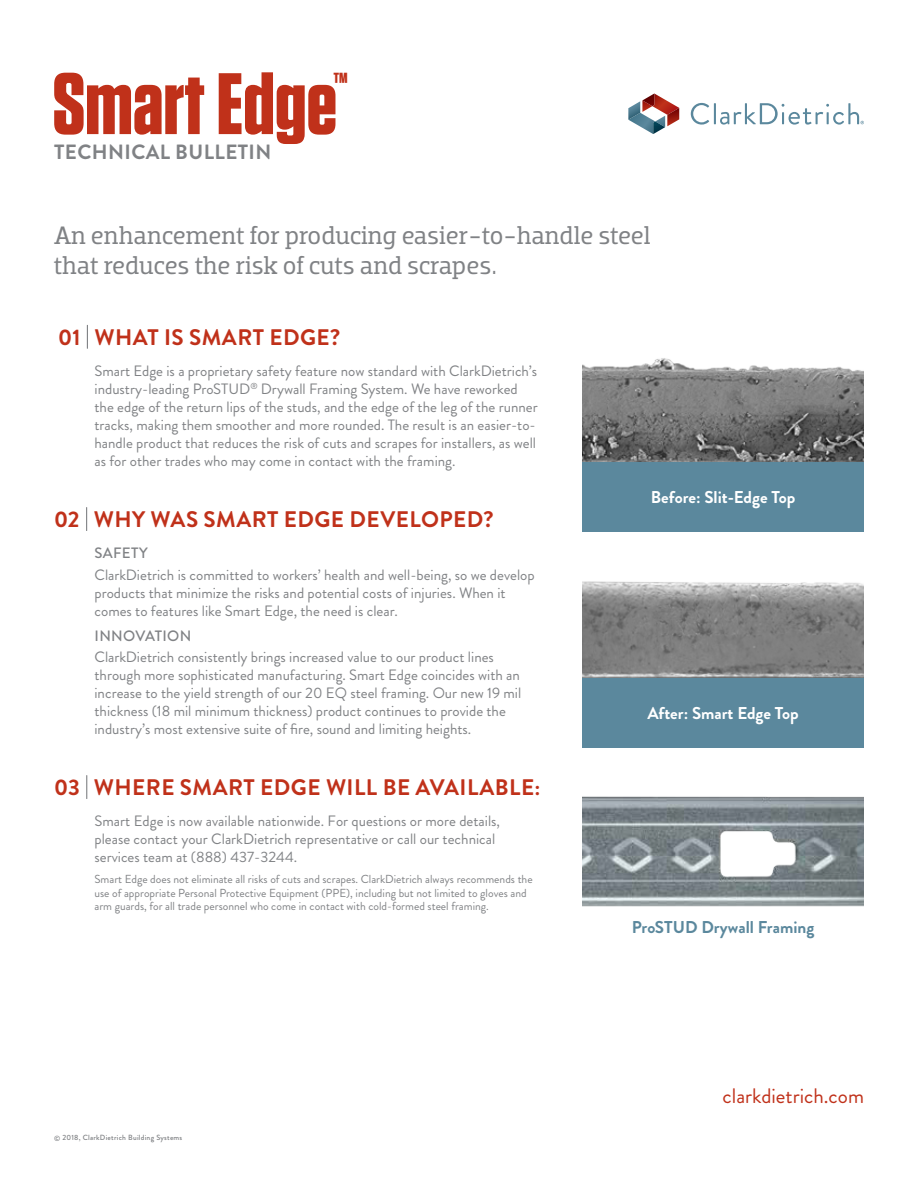
<style>
.page{position:relative;width:918px;height:1188px;background:#fff}
.page>*{position:absolute;margin:0;border:0;box-sizing:border-box;transform-origin:0 0}
.t1{font:700 87px "Tungsten";color:#c0311a}
.t2{font:700 33.3px "Tungsten";color:#c0311a}
.t3{font:25.5px/30px "Dobra Slab";color:#808285}
.t4{font:700 22.5px "Brandon Grotesque";letter-spacing:.02em;color:#c0311a}
.t5{font:21px "Brandon Grotesque";color:#c0311a}
.t6{font:700 20.7px "Brandon Grotesque";letter-spacing:.02em;color:#808285}
.t7{font:700 17.1px "Brandon Grotesque";color:#fff}
.t8{font:700 17.1px "Brandon Grotesque";color:#5b889d}
.t9{font:15px/18px "Brandon Grotesque";color:#808285}
.t10{font:500 15px "Brandon Grotesque";letter-spacing:.02em;color:#808285}
.t11{font:11.7px/13.5px "Brandon Grotesque";color:#808285}
.t12{font:500 7.5px "Brandon Grotesque";letter-spacing:.03em;color:#808285}
</style>
<div class="page">
<img style="left:582px;top:358px;width:282px;height:105px">
<div style="left:582px;top:463px;width:282px;height:69px;background:#5b889d"></div>
<img style="left:582px;top:581px;width:282px;height:98px">
<div style="left:582px;top:679px;width:282px;height:69px;background:#5b889d"></div>
<svg style="left:87px;top:325px;width:1px;height:24px"></svg>
<svg style="left:86px;top:507px;width:1px;height:24px"></svg>
<svg style="left:86px;top:775px;width:1px;height:24px"></svg>
<svg style="left:628px;top:93px;width:51px;height:41px"></svg>
<svg style="left:691px;top:103px;width:18px;height:22px"></svg>
<hr style="left:714px;top:103px;width:2px;height:21px;background:#5b889d">
<svg style="left:720px;top:103px;width:144px;height:22px"></svg>
<img style="left:582px;top:796px;width:282px;height:111px">
<h1 class="t1" style="left:52px;top:57px;width:286px">Smart Edge</h1>
<h2 class="t2" style="left:333px;top:67px;width:17px">™</h2>
<h3 class="t6" style="left:54px;top:137px;width:219px">TECHNICAL BULLETIN</h3>
<h3 class="t3" style="left:54px;top:220px;width:598px">An enhancement for producing easier-to-handle steel that reduces the risk of cuts and scrapes.</h3>
<h3 class="t4" style="left:58px;top:321px;width:283px">01 WHAT IS SMART EDGE?</h3>
<p class="t9" style="left:94px;top:362px;width:445px">Smart Edge is a proprietary safety feature now standard with ClarkDietrich’s industry-leading ProSTUD<sup>®</sup> Drywall Framing System. We have reworked the edge of the return lips of the studs, and the edge of the leg of the runner tracks, making them smoother and more rounded. The result is an easier-to&shy;handle product that reduces the risk of cuts and scrapes for installers, as well as for other trades who may come in contact with the framing.</p>
<h3 class="t4" style="left:54px;top:503px;width:441px">02 WHY WAS SMART EDGE DEVELOPED?</h3>
<p class="t10" style="left:95px;top:543px;width:55px">SAFETY</p>
<p class="t9" style="left:94px;top:566px;width:442px">ClarkDietrich is committed to workers’ health and well-being, so we develop products that minimize the risks and potential costs of injuries. When it comes to features like Smart Edge, the need is clear.</p>
<p class="t10" style="left:95px;top:625px;width:98px">INNOVATION</p>
<p class="t9" style="left:94px;top:648px;width:428px">ClarkDietrich consistently brings increased value to our product lines through more sophisticated manufacturing. Smart Edge coincides with an increase to the yield strength of our 20 EQ steel framing. Our new 19 mil thickness (18 mil minimum thickness) product continues to provide the industry’s most extensive suite of fire, sound and limiting heights.</p>
<h3 class="t4" style="left:54px;top:771px;width:488px">03 WHERE SMART EDGE WILL BE AVAILABLE:</h3>
<p class="t9" style="left:94px;top:813px;width:407px">Smart Edge is now available nationwide. For questions or more details, please contact your ClarkDietrich representative or call our technical services team at (888) 437-3244.</p>
<p class="t11" style="left:94px;top:873px;width:440px">Smart Edge does not eliminate all risks of cuts and scrapes. ClarkDietrich always recommends the use of appropriate Personal Protective Equipment (PPE), including but not limited to gloves and arm guards, for all trade personnel who come in contact with cold-formed steel framing.</p>
<p class="t12" style="left:54px;top:1132px;width:130px">© 2018, ClarkDietrich Building Systems</p>
<p class="t7" style="left:651px;top:486px;width:146px">Before: Slit-Edge Top</p>
<p class="t7" style="left:647px;top:701px;width:153px">After: Smart Edge Top</p>
<p class="t8" style="left:632px;top:915px;width:184px">ProSTUD Drywall Framing</p>
<h3 class="t5" style="left:723px;top:1081px;width:143px">clarkdietrich.com</h3>
</div>
